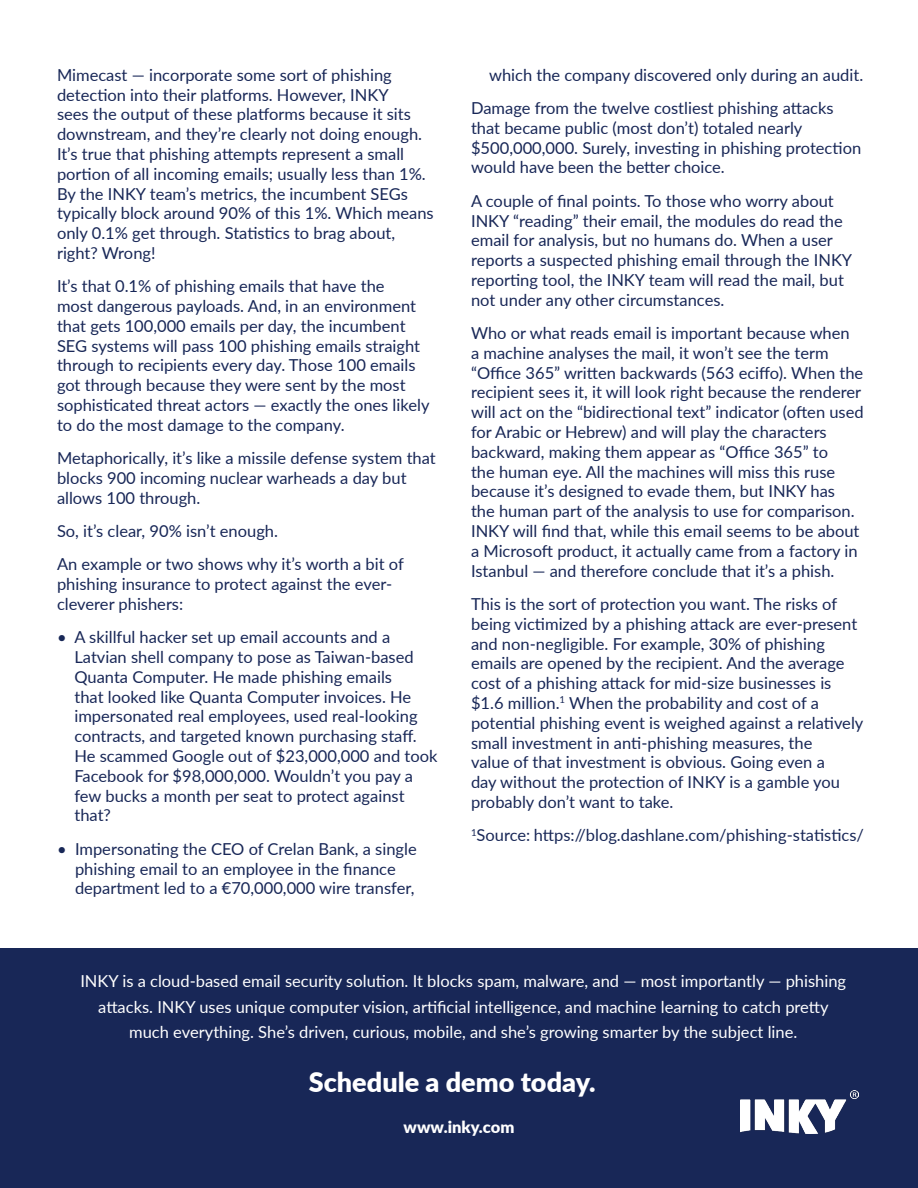
<style>
.page{position:relative;width:918px;height:1188px;background:#fff}
.page>*{position:absolute;margin:0;border:0;box-sizing:border-box;transform-origin:0 0}
.H2__pink__on_white{font:900 27px "Lato";color:#fff}
.t1{font:16.5px/19.8px "Lato";color:#182757}
.t2{font:16.5px/25.5px "Lato";color:#fff;text-align:center}
.t3{font:900 16.5px "Lato";color:#fff}
</style>
<div class="page">
<div style="left:0;top:948px;width:918px;height:240px;background:#182757"></div>
<img style="left:740px;top:1090px;width:118px;height:44px">
<p class="t1" style="left:57px;top:64px;width:378px">Mimecast — incorporate some sort of phishing detection into their platforms. However, INKY<br>sees the output of these platforms because it sits downstream, and they’re clearly not doing enough.<br>It’s true that phishing attempts represent a small portion of all incoming emails; usually less than 1%.<br>By the INKY team’s metrics, the incumbent SEGs typically block around 90% of this 1%. Which means only 0.1% get through. Statistics to brag about, right? Wrong!</p>
<p class="t1" style="left:57px;top:276px;width:374px">It’s that 0.1% of phishing emails that have the<br>most dangerous payloads. And, in an environment that gets 100,000 emails per day, the incumbent SEG systems will pass 100 phishing emails straight through to recipients every day. Those 100 emails got through because they were sent by the most sophisticated threat actors — exactly the ones likely to do the most damage to the company.</p>
<p class="t1" style="left:57px;top:448px;width:380px">Metaphorically, it’s like a missile defense system that blocks 900 incoming nuclear warheads a day but allows 100 through.</p>
<p class="t1" style="left:57px;top:520px;width:223px">So, it’s clear, 90% isn’t enough.</p>
<p class="t1" style="left:57px;top:554px;width:348px">An example or two shows why it’s worth a bit of phishing insurance to protect against the ever&shy;cleverer phishers:</p>
<p class="t1" style="left:74px;top:627px;width:365px;text-indent:-17px">• A skillful hacker set up email accounts and a Latvian shell company to pose as Taiwan-based Quanta Computer. He made phishing emails<br>that looked like Quanta Computer invoices. He impersonated real employees, used real-looking contracts, and targeted known purchasing staff.<br>He scammed Google out of $23,000,000 and took Facebook for $98,000,000. Wouldn’t you pay a few bucks a month per seat to protect against that?</p>
<p class="t1" style="left:75px;top:838px;width:343px;text-indent:-18px">• Impersonating the CEO of Crelan Bank, a single phishing email to an employee in the finance department led to a €70,000,000 wire transfer,</p>
<p class="t1" style="left:489px;top:64px;width:376px">which the company discovered only during an audit.</p>
<p class="t1" style="left:471px;top:97px;width:392px">Damage from the twelve costliest phishing attacks that became public (most don’t) totaled nearly $500,000,000. Surely, investing in phishing protection would have been the better choice.</p>
<p class="t1" style="left:471px;top:190px;width:383px">A couple of final points. To those who worry about INKY “reading” their email, the modules do read the email for analysis, but no humans do. When a user reports a suspected phishing email through the INKY reporting tool, the INKY team will read the mail, but not under any other circumstances.</p>
<p class="t1" style="left:471px;top:322px;width:394px">Who or what reads email is important because when<br>a machine analyses the mail, it won’t see the term “Office 365” written backwards (563 eciffo). When the recipient sees it, it will look right because the renderer will act on the “bidirectional text” indicator (often used for Arabic or Hebrew) and will play the characters backward, making them appear as “Office 365” to<br>the human eye. All the machines will miss this ruse because it’s designed to evade them, but INKY has<br>the human part of the analysis to use for comparison.<br>INKY will find that, while this email seems to be about a Microsoft product, it actually came from a factory in Istanbul — and therefore conclude that it’s a phish.</p>
<p class="t1" style="left:471px;top:593px;width:394px">This is the sort of protection you want. The risks of being victimized by a phishing attack are ever-present and non-negligible. For example, 30% of phishing emails are opened by the recipient. And the average cost of a phishing attack for mid-size businesses is $1.6 million.<sup>1</sup> When the probability and cost of a potential phishing event is weighed against a relatively small investment in anti-phishing measures, the<br>value of that investment is obvious. Going even a<br>day without the protection of INKY is a gamble you probably don’t want to take.</p>
<p class="t1" style="left:471px;top:825px;width:394px"><sup>1</sup>Source: https://blog.dashlane.com/phishing-statistics/</p>
<p class="t2" style="left:80px;top:968px;width:767px">INKY is a cloud-based email security solution. It blocks spam, malware, and — most importantly — phishing attacks. INKY uses unique computer vision, artificial intelligence, and machine learning to catch pretty much everything. She’s driven, curious, mobile, and she’s growing smarter by the subject line.</p>
<p class="H2__pink__on_white" style="left:309px;top:1062px;width:288px">Schedule a demo today.</p>
<p class="t3" style="left:404px;top:1114px;width:112px">www.inky.com</p>
</div>
